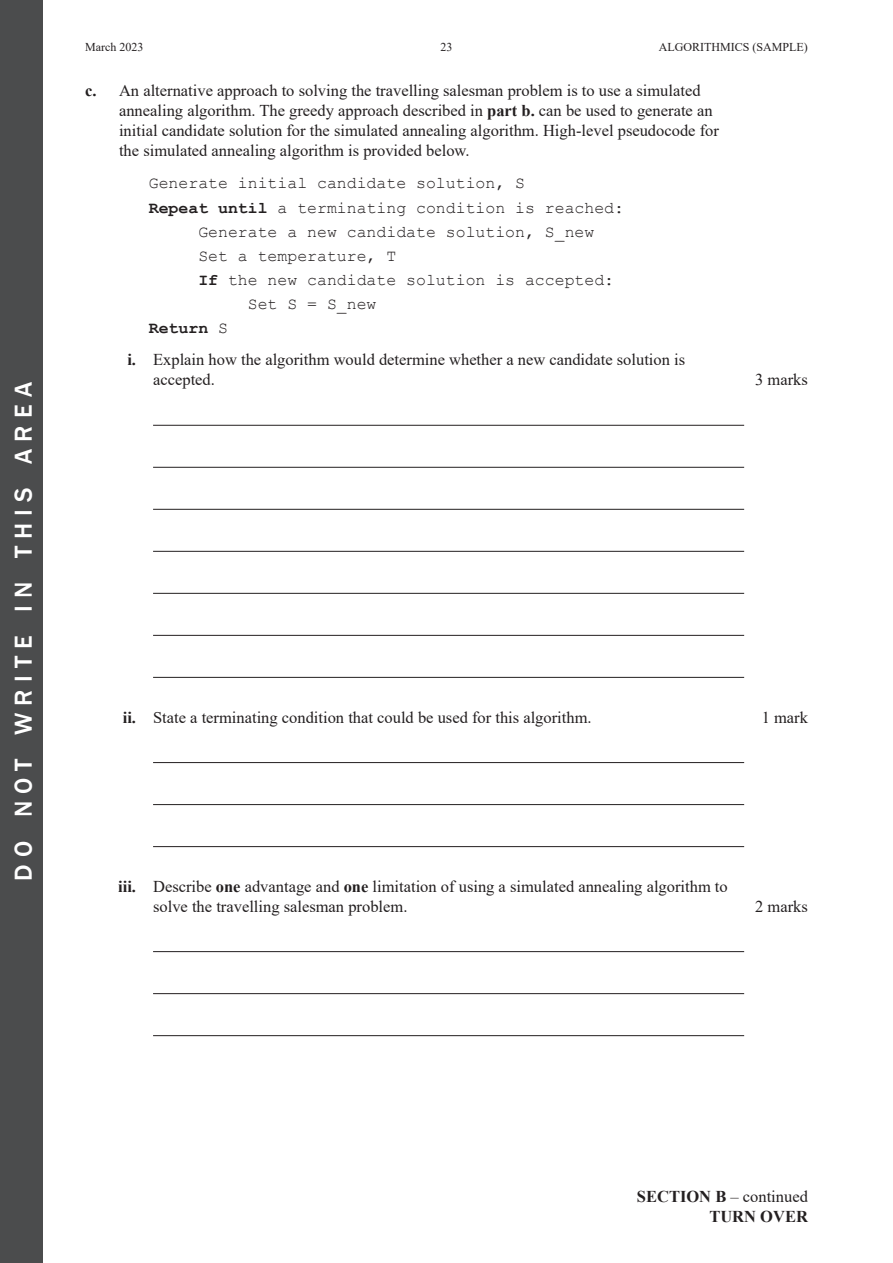
<style>
.page{position:relative;width:893px;height:1263px;background:#fff}
.page>*{position:absolute;margin:0;border:0;box-sizing:border-box;transform-origin:0 0}
.t1{font:500 25.2px "Franklin Gothic";letter-spacing:.285em;color:#fff}
.t2{font:16.5px/19.8px "Times New Roman";color:#231f20}
.t3{font:16.5px "Courier New";color:#231f20}
.t4{font:700 16.5px/19.8px "Times New Roman";color:#231f20;text-align:right}
.t5{font:700 16.5px "Courier New";color:#231f20}
.t6{font:12px "Times New Roman";color:#231f20}
.s1{font-weight:700}
.s2{font-weight:400}
</style>
<div class="page">
<div style="left:0;top:0;width:43px;height:1263px;background:#4b4c4d"></div>
<hr style="left:153px;top:425px;width:591px;height:1px;background:#231f20">
<hr style="left:153px;top:467px;width:591px;height:1px;background:#231f20">
<hr style="left:153px;top:509px;width:591px;height:1px;background:#231f20">
<hr style="left:153px;top:551px;width:591px;height:1px;background:#231f20">
<hr style="left:153px;top:593px;width:591px;height:1px;background:#231f20">
<hr style="left:153px;top:635px;width:591px;height:1px;background:#231f20">
<hr style="left:153px;top:677px;width:591px;height:1px;background:#231f20">
<hr style="left:153px;top:762px;width:591px;height:1px;background:#231f20">
<hr style="left:153px;top:804px;width:591px;height:1px;background:#231f20">
<hr style="left:153px;top:846px;width:591px;height:1px;background:#231f20">
<hr style="left:153px;top:951px;width:591px;height:1px;background:#231f20">
<hr style="left:153px;top:993px;width:591px;height:1px;background:#231f20">
<hr style="left:153px;top:1035px;width:591px;height:1px;background:#231f20">
<h1 class="t1" style="left:8px;top:881px;width:500px;rotate:-90deg">do not write in this area</h1>
<p class="t6" style="left:85px;top:38px;width:60px">March 2023</p>
<p class="t6" style="left:440px;top:38px;width:13px">23</p>
<p class="t6" style="left:659px;top:38px;width:150px">ALGORITHMICS (SAMPLE)</p>
<p class="t2" style="left:119px;top:81px;width:601px;text-indent:-34px"><span class="s1">c.</span> An alternative approach to solving the travelling salesman problem is to use a simulated annealing algorithm. The greedy approach described in <span class="s1">part b.</span> can be used to generate an initial candidate solution for the simulated annealing algorithm. High-level pseudocode for the simulated annealing algorithm is provided below.</p>
<p class="t3" style="left:149px;top:173px;width:378px">Generate initial candidate solution, S</p>
<p class="t3" style="left:149px;top:197px;width:477px"><span class="s1">Repeat until</span> a terminating condition is reached:</p>
<p class="t3" style="left:198px;top:221px;width:398px">Generate a new candidate solution, S_new</p>
<p class="t3" style="left:198px;top:245px;width:200px">Set a temperature, T</p>
<p class="t3" style="left:198px;top:269px;width:417px"><span class="s1">If</span> the new candidate solution is accepted:</p>
<p class="t3" style="left:248px;top:293px;width:130px">Set S = S_new</p>
<p class="t5" style="left:149px;top:317px;width:81px">Return <span class="s2">S</span></p>
<p class="t2" style="left:153px;top:349px;width:534px;text-indent:-26px"><span class="s1">i.</span> Explain how the algorithm would determine whether a new candidate solution is accepted.</p>
<p class="t2" style="left:755px;top:369px;width:54px">3 marks</p>
<p class="t2" style="left:123px;top:706px;width:470px"><span class="s1">ii.</span> State a terminating condition that could be used for this algorithm.</p>
<p class="t2" style="left:762px;top:706px;width:48px">1 mark</p>
<p class="t2" style="left:153px;top:876px;width:576px;text-indent:-35px"><span class="s1">iii.</span> Describe <span class="s1">one</span> advantage and <span class="s1">one</span> limitation of using a simulated annealing algorithm to solve the travelling salesman problem.</p>
<p class="t2" style="left:755px;top:895px;width:54px">2 marks</p>
<p class="t4" style="left:637px;top:1186px;width:172px">SECTION B <span class="s2">– continued<br></span>TURN OVER</p>
</div>
